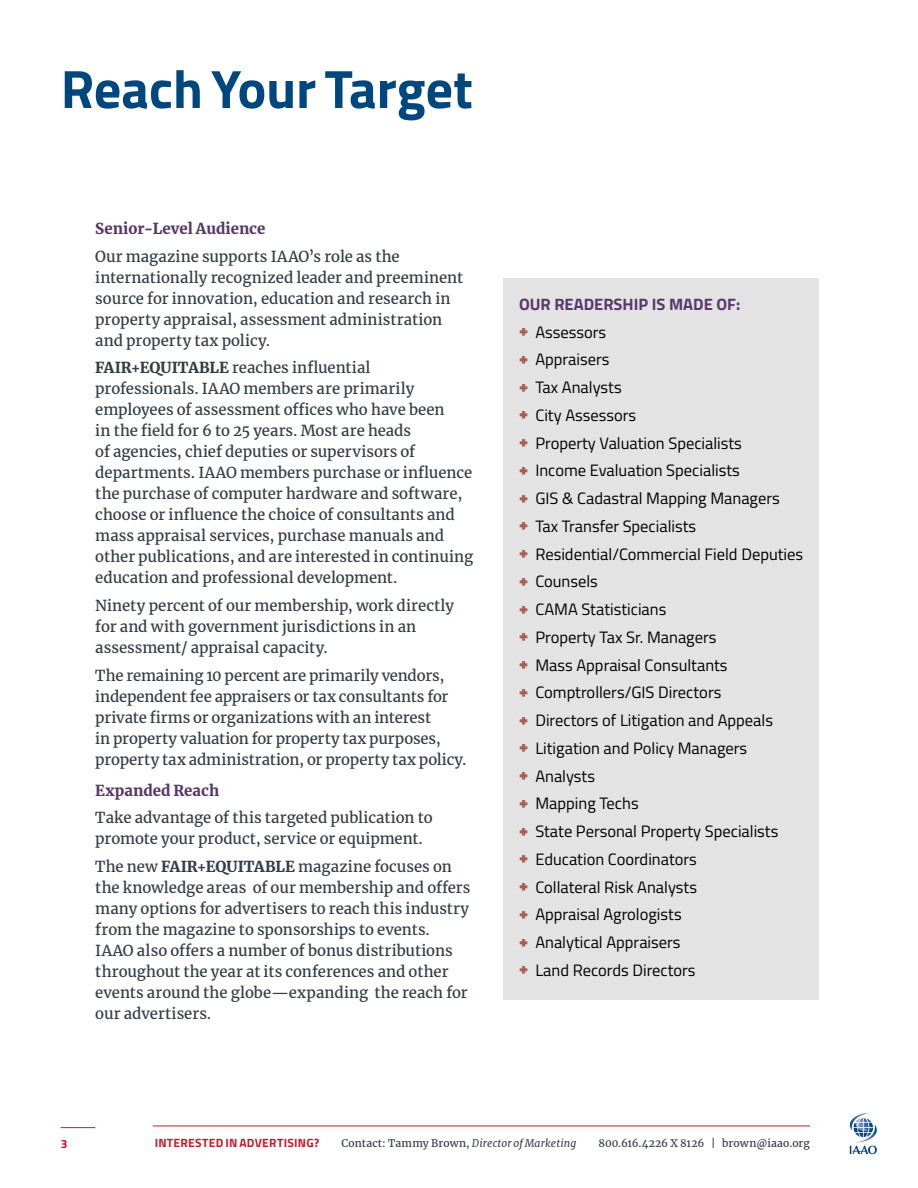
<style>
.page{position:relative;width:918px;height:1188px;background:#fff}
.page>*{position:absolute;margin:0;border:0;box-sizing:border-box;transform-origin:0 0}
.t1{font:700 54px "Titillium";color:#00467f}
.t2{font:16.5px/27.8px "Titillium";color:#000}
.t3{font:15px/21px "Merriweather";color:#333e48}
.t4{font:700 15px "Merriweather";color:#58386a}
.t5{font:700 12px "Titillium";letter-spacing:.025em;color:#be1e2d}
.t6{font:10.5px "Merriweather";letter-spacing:.01em;color:#333e48}
.s1{font-weight:700}
.s2{font-weight:700;color:#58386a}
.s3{font-weight:900;color:#a85e52}
.s4{font-style:italic}
</style>
<div class="page">
<svg style="left:849px;top:1113px;width:28px;height:41px"></svg>
<hr style="left:61px;top:1127px;width:34px;height:1px;background:#be1e2d">
<hr style="left:153px;top:1126px;width:657px;height:1px;background:#be1e2d">
<div style="left:503px;top:278px;width:315px;height:722px;background:#e3e3e3"></div>
<h1 class="t1" style="left:61px;top:48px;width:414px">Reach Your Target</h1>
<p class="t4" style="left:95px;top:219px;width:172px">Senior-Level Audience</p>
<p class="t3" style="left:95px;top:246px;width:369px">Our magazine supports IAAO’s role as the internationally recognized leader and preeminent source for innovation, education and research in property appraisal, assessment administration and property tax policy.</p>
<p class="t3" style="left:95px;top:357px;width:379px"><span class="s1">FAIR+EQUITABLE</span> reaches influential professionals. IAAO members are primarily employees of assessment offices who have been<br>in the field for 6 to 25 years. Most are heads<br>of agencies, chief deputies or supervisors of departments. IAAO members purchase or influence the purchase of computer hardware and software, choose or influence the choice of consultants and mass appraisal services, purchase manuals and other publications, and are interested in continuing education and professional development.</p>
<p class="t3" style="left:95px;top:595px;width:360px">Ninety percent of our membership, work directly for and with government jurisdictions in an assessment/ appraisal capacity.</p>
<p class="t3" style="left:95px;top:665px;width:373px">The remaining 10 percent are primarily vendors, independent fee appraisers or tax consultants for private firms or organizations with an interest<br>in property valuation for property tax purposes, property tax administration, or property tax policy.</p>
<p class="t4" style="left:95px;top:780px;width:125px">Expanded Reach</p>
<p class="t3" style="left:95px;top:807px;width:339px">Take advantage of this targeted publication to promote your product, service or equipment.</p>
<p class="t3" style="left:95px;top:856px;width:377px">The new <span class="s1">FAIR+EQUITABLE</span> magazine focuses on the knowledge areas of our membership and offers many options for advertisers to reach this industry from the magazine to sponsorships to events.<br>IAAO also offers a number of bonus distributions throughout the year at its conferences and other events around the globe—expanding the reach for our advertisers.</p>
<p class="t2" style="left:519px;top:289px;width:286px"><span class="s2">OUR READERSHIP IS MADE OF:<br></span><span class="s3">+</span> Assessors<br><span class="s3">+</span> Appraisers<br><span class="s3">+</span> Tax Analysts<br><span class="s3">+</span> City Assessors<br><span class="s3">+</span> Property Valuation Specialists<br><span class="s3">+</span> Income Evaluation Specialists<br><span class="s3">+</span> GIS &amp; Cadastral Mapping Managers<br><span class="s3">+</span> Tax Transfer Specialists<br><span class="s3">+</span> Residential/Commercial Field Deputies <span class="s3">+</span> Counsels<br><span class="s3">+</span> CAMA Statisticians<br><span class="s3">+</span> Property Tax Sr. Managers<br><span class="s3">+</span> Mass Appraisal Consultants<br><span class="s3">+</span> Comptrollers/GIS Directors<br><span class="s3">+</span> Directors of Litigation and Appeals<br><span class="s3">+</span> Litigation and Policy Managers<br><span class="s3">+</span> Analysts<br><span class="s3">+</span> Mapping Techs<br><span class="s3">+</span> State Personal Property Specialists<br><span class="s3">+</span> Education Coordinators<br><span class="s3">+</span> Collateral Risk Analysts<br><span class="s3">+</span> Appraisal Agrologists<br><span class="s3">+</span> Analytical Appraisers<br><span class="s3">+</span> Land Records Directors</p>
<p class="t5" style="left:61px;top:1135px;width:8px">3</p>
<p class="t5" style="left:155px;top:1133px;width:166px">INTERESTED IN ADVERTISING?</p>
<p class="t6" style="left:342px;top:1136px;width:236px">Contact: Tammy Brown, <span class="s4">Director of Marketing</span></p>
<p class="t6" style="left:598px;top:1136px;width:213px">800.616.4226 X 8126 | brown@iaao.org</p>
</div>
